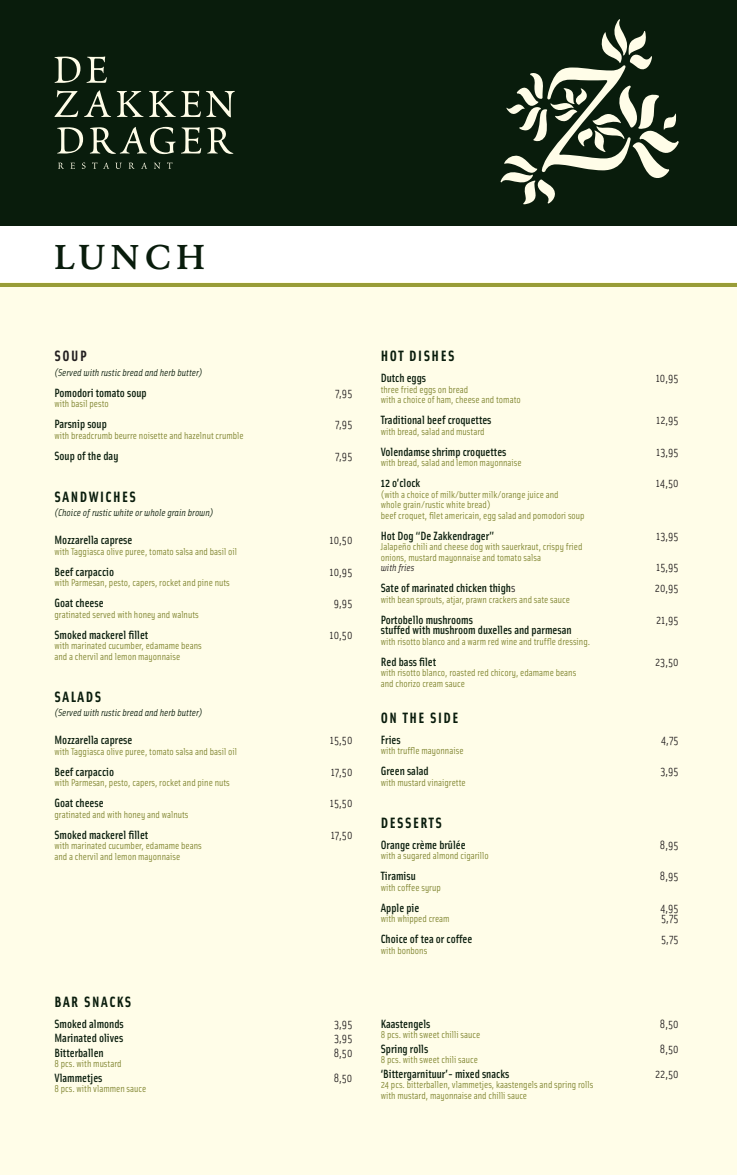
<style>
.page{position:relative;width:737px;height:1175px;background:#fff}
.page>*{position:absolute;margin:0;border:0;box-sizing:border-box;transform-origin:0 0}
.t1{font:500 34px "Garamond BE";letter-spacing:.16em;color:#091c0c}
.t2{font:700 15px "Solex";letter-spacing:.1em;color:#091c0c}
.t3{font:700 15px "Solex";color:#231f20}
.t4{font:500 12px "Solex";color:#091c0c}
.t5{font:12px "Solex";color:#231f20}
.t6{font:10px/10.5px "Solex";color:#7c812a}
.t7{font:italic 10px "Solex";color:#091c0c}
.t8{font:italic 10px "Solex";color:#231f20}
.s1{font-weight:400;color:#231f20}
</style>
<div class="page">
<div style="left:0;top:283px;width:736px;height:892px;background:#fffde8"></div>
<div style="left:0;top:0;width:736px;height:226px;background:#091c0c"></div>
<hr style="left:0;top:283px;width:736px;height:3px;background:#999d37">
<svg style="left:58px;top:163px;width:6px;height:6px"></svg>
<svg style="left:70px;top:163px;width:5px;height:6px"></svg>
<svg style="left:82px;top:163px;width:3px;height:6px"></svg>
<svg style="left:92px;top:162px;width:5px;height:7px"></svg>
<svg style="left:103px;top:163px;width:6px;height:6px"></svg>
<svg style="left:116px;top:163px;width:6px;height:6px"></svg>
<svg style="left:128px;top:163px;width:7px;height:6px"></svg>
<svg style="left:141px;top:163px;width:6px;height:6px"></svg>
<svg style="left:154px;top:163px;width:6px;height:6px"></svg>
<svg style="left:167px;top:162px;width:5px;height:7px"></svg>
<svg style="left:54px;top:90px;width:24px;height:27px"></svg>
<svg style="left:84px;top:90px;width:151px;height:27px"></svg>
<svg style="left:57px;top:127px;width:26px;height:27px"></svg>
<svg style="left:90px;top:127px;width:111px;height:27px"></svg>
<svg style="left:207px;top:127px;width:26px;height:27px"></svg>
<svg style="left:54px;top:57px;width:26px;height:26px"></svg>
<svg style="left:86px;top:56px;width:21px;height:27px"></svg>
<svg style="left:500px;top:19px;width:178px;height:185px"></svg>
<h1 class="t1" style="left:54px;top:237px;width:152px">LUNCH</h1>
<h2 class="t3" style="left:54px;top:346px;width:33px">SOUP</h2>
<p class="t7" style="left:54px;top:366px;width:149px">(Served with rustic bread and herb butter)</p>
<p class="t4" style="left:54px;top:385px;width:94px">Pomodori tomato soup</p>
<p class="t5" style="left:335px;top:385px;width:19px">7,95</p>
<p class="t6" style="left:54px;top:398px;width:56px">with basil pesto</p>
<p class="t4" style="left:54px;top:416px;width:54px">Parsnip soup</p>
<p class="t5" style="left:335px;top:416px;width:19px">7,95</p>
<p class="t6" style="left:54px;top:429px;width:191px">with breadcrumb beurre noisette and hazelnut crumble</p>
<p class="t4" style="left:54px;top:448px;width:65px">Soup of the day</p>
<p class="t5" style="left:335px;top:448px;width:19px">7,95</p>
<h2 class="t2" style="left:54px;top:487px;width:83px">SANDWICHES</h2>
<p class="t7" style="left:54px;top:506px;width:160px">(Choice of rustic white or whole grain brown)</p>
<p class="t4" style="left:54px;top:532px;width:79px">Mozzarella caprese</p>
<p class="t5" style="left:329px;top:532px;width:25px">10,50</p>
<p class="t6" style="left:54px;top:545px;width:184px">with Taggiasca olive puree, tomato salsa and basil oil</p>
<p class="t4" style="left:54px;top:564px;width:61px">Beef carpaccio</p>
<p class="t5" style="left:329px;top:564px;width:25px">10,95</p>
<p class="t6" style="left:54px;top:577px;width:177px">with Parmesan, pesto, capers, rocket and pine nuts</p>
<p class="t4" style="left:54px;top:595px;width:51px">Goat cheese</p>
<p class="t5" style="left:333px;top:595px;width:20px">9,95</p>
<p class="t6" style="left:54px;top:608px;width:146px">gratinated served with honey and walnuts</p>
<p class="t4" style="left:54px;top:627px;width:95px">Smoked mackerel fillet</p>
<p class="t5" style="left:329px;top:627px;width:25px">10,50</p>
<p class="t6" style="left:54px;top:640px;width:149px">with marinated cucumber, edamame beans and a chervil and lemon mayonnaise</p>
<h2 class="t2" style="left:54px;top:687px;width:48px">SALADS</h2>
<p class="t7" style="left:54px;top:706px;width:149px">(Served with rustic bread and herb butter)</p>
<p class="t4" style="left:54px;top:732px;width:79px">Mozzarella caprese</p>
<p class="t5" style="left:329px;top:732px;width:24px">15,50</p>
<p class="t6" style="left:54px;top:745px;width:184px">with Taggiasca olive puree, tomato salsa and basil oil</p>
<p class="t4" style="left:54px;top:764px;width:61px">Beef carpaccio</p>
<p class="t5" style="left:330px;top:764px;width:23px">17,50</p>
<p class="t6" style="left:54px;top:777px;width:177px">with Parmesan, pesto, capers, rocket and pine nuts</p>
<p class="t4" style="left:54px;top:795px;width:51px">Goat cheese</p>
<p class="t5" style="left:329px;top:795px;width:24px">15,50</p>
<p class="t6" style="left:54px;top:808px;width:135px">gratinated and with honey and walnuts</p>
<p class="t4" style="left:54px;top:827px;width:95px">Smoked mackerel fillet</p>
<p class="t5" style="left:330px;top:827px;width:23px">17,50</p>
<p class="t6" style="left:54px;top:840px;width:149px">with marinated cucumber, edamame beans and a chervil and lemon mayonnaise</p>
<h2 class="t2" style="left:54px;top:992px;width:78px">BAR SNACKS</h2>
<p class="t4" style="left:54px;top:1016px;width:71px">Smoked almonds</p>
<p class="t5" style="left:334px;top:1016px;width:20px">3,95</p>
<p class="t4" style="left:54px;top:1030px;width:70px">Marinated olives</p>
<p class="t5" style="left:334px;top:1030px;width:20px">3,95</p>
<p class="t4" style="left:54px;top:1045px;width:51px">Bitterballen</p>
<p class="t5" style="left:333px;top:1045px;width:20px">8,50</p>
<p class="t6" style="left:54px;top:1058px;width:69px">8 pcs. with mustard</p>
<p class="t4" style="left:54px;top:1070px;width:50px">Vlammetjes</p>
<p class="t5" style="left:333px;top:1070px;width:20px">8,50</p>
<p class="t6" style="left:54px;top:1083px;width:93px">8 pcs. with vlammen sauce</p>
<h2 class="t2" style="left:380px;top:346px;width:75px">HOT DISHES</h2>
<p class="t4" style="left:380px;top:370px;width:47px">Dutch eggs</p>
<p class="t5" style="left:655px;top:370px;width:25px">10,95</p>
<p class="t6" style="left:380px;top:383px;width:141px">three fried eggs on bread<br>with a choice of ham, cheese and tomato</p>
<p class="t4" style="left:380px;top:412px;width:112px">Traditional beef croquettes</p>
<p class="t5" style="left:655px;top:412px;width:24px">12,95</p>
<p class="t6" style="left:380px;top:425px;width:105px">with bread, salad and mustard</p>
<p class="t4" style="left:380px;top:444px;width:127px">Volendamse shrimp croquettes</p>
<p class="t5" style="left:655px;top:444px;width:24px">13,95</p>
<p class="t6" style="left:380px;top:457px;width:142px">with bread, salad and lemon mayonnaise</p>
<p class="t4" style="left:380px;top:475px;width:41px">12 o’clock</p>
<p class="t5" style="left:655px;top:475px;width:24px">14,50</p>
<p class="t6" style="left:380px;top:488px;width:205px">(with a choice of milk/butter milk/orange juice and<br>whole grain/rustic white bread)<br>beef croquet, filet americain, egg salad and pomodori soup</p>
<p class="t4" style="left:380px;top:528px;width:115px">Hot Dog “De Zakkendrager”</p>
<p class="t5" style="left:655px;top:528px;width:24px">13,95</p>
<p class="t6" style="left:380px;top:541px;width:203px">Jalapeño chili and cheese dog with sauerkraut, crispy fried onions, mustard mayonnaise and tomato salsa</p>
<p class="t8" style="left:380px;top:561px;width:35px">with fries</p>
<p class="t5" style="left:655px;top:559px;width:24px">15,95</p>
<p class="t4" style="left:380px;top:580px;width:136px">Sate of marinated chicken thigh<span class="s1">s</span></p>
<p class="t5" style="left:654px;top:580px;width:25px">20,95</p>
<p class="t6" style="left:380px;top:593px;width:191px">with bean sprouts, atjar, prawn crackers and sate sauce</p>
<p class="t4" style="left:380px;top:612px;width:94px">Portobello mushrooms</p>
<p class="t5" style="left:655px;top:612px;width:24px">21,95</p>
<p class="t4" style="left:380px;top:622px;width:192px">stuffed with mushroom duxelles and parmesan</p>
<p class="t6" style="left:380px;top:635px;width:211px">with risotto blanco and a warm red wine and truffle dressing.</p>
<p class="t4" style="left:380px;top:654px;width:57px">Red bass filet</p>
<p class="t5" style="left:655px;top:654px;width:25px">23,50</p>
<p class="t6" style="left:380px;top:667px;width:197px">with risotto blanco, roasted red chicory, edamame beans and chorizo cream sauce</p>
<h2 class="t2" style="left:380px;top:708px;width:79px">ON THE SIDE</h2>
<p class="t4" style="left:380px;top:732px;width:21px">Fries</p>
<p class="t5" style="left:661px;top:732px;width:19px">4,75</p>
<p class="t6" style="left:380px;top:745px;width:84px">with truffle mayonnaise</p>
<p class="t4" style="left:380px;top:763px;width:49px">Green salad</p>
<p class="t5" style="left:660px;top:763px;width:20px">3,95</p>
<p class="t6" style="left:380px;top:776px;width:86px">with mustard vinaigrette</p>
<h2 class="t2" style="left:380px;top:813px;width:63px">DESSERTS</h2>
<p class="t4" style="left:380px;top:837px;width:86px">Orange crème brûlée</p>
<p class="t5" style="left:659px;top:837px;width:20px">8,95</p>
<p class="t6" style="left:380px;top:850px;width:109px">with a sugared almond cigarillo</p>
<p class="t4" style="left:380px;top:868px;width:36px">Tiramisu</p>
<p class="t5" style="left:659px;top:868px;width:20px">8,95</p>
<p class="t6" style="left:380px;top:881px;width:62px">with coffee syrup</p>
<p class="t4" style="left:380px;top:900px;width:40px">Apple pie</p>
<p class="t5" style="left:660px;top:900px;width:20px">4,95</p>
<p class="t6" style="left:380px;top:913px;width:70px">with whipped cream</p>
<p class="t5" style="left:661px;top:910px;width:19px">5,75</p>
<p class="t4" style="left:380px;top:931px;width:93px">Choice of tea or coffee</p>
<p class="t5" style="left:661px;top:931px;width:19px">5,75</p>
<p class="t6" style="left:380px;top:944px;width:48px">with bonbons</p>
<p class="t4" style="left:380px;top:1016px;width:51px">Kaastengels</p>
<p class="t5" style="left:659px;top:1016px;width:20px">8,50</p>
<p class="t6" style="left:380px;top:1029px;width:101px">8 pcs. with sweet chilli sauce</p>
<p class="t4" style="left:380px;top:1041px;width:49px">Spring rolls</p>
<p class="t5" style="left:659px;top:1041px;width:20px">8,50</p>
<p class="t6" style="left:380px;top:1054px;width:99px">8 pcs. with sweet chili sauce</p>
<p class="t4" style="left:380px;top:1066px;width:130px">‘Bittergarnituur’- mixed snacks</p>
<p class="t5" style="left:655px;top:1066px;width:25px">22,50</p>
<p class="t6" style="left:380px;top:1079px;width:214px">24 pcs. bitterballen, vlammetjes, kaastengels and spring rolls with mustard, mayonnaise and chilli sauce</p>
</div>
